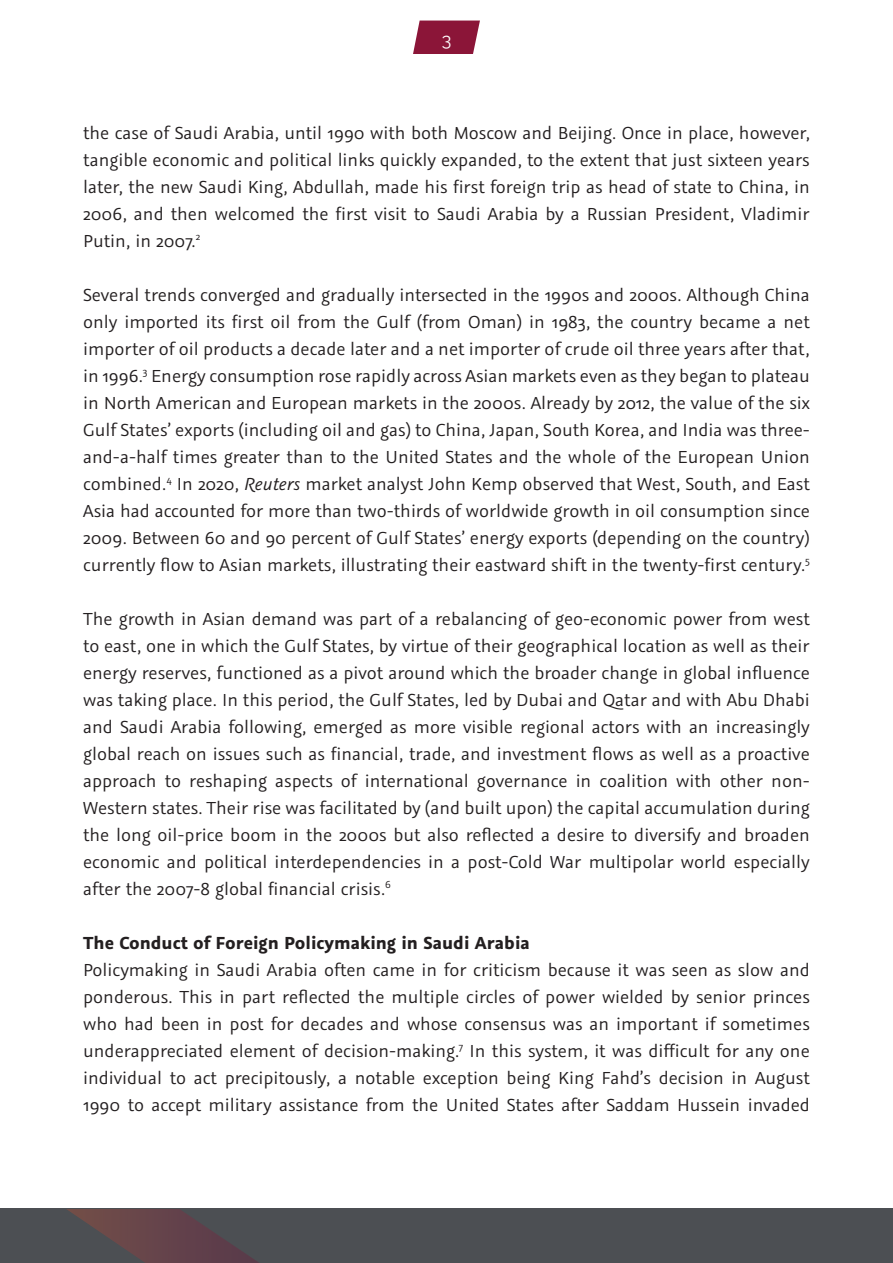
<style>
.page{position:relative;width:893px;height:1263px;background:#fff}
.page>*{position:absolute;margin:0;border:0;box-sizing:border-box;transform-origin:0 0}
.t1{font:19.5px/27px "Graublau Sans";color:#231f20;text-align:justify}
.t2{font:700 19.5px "Graublau Sans";color:#231f20}
.t3{font:18px "Raleway";color:#fff}
.s1{font-style:italic}
</style>
<div class="page">
<div style="left:0;top:1209px;width:893px;height:54px;background:#4c4f53"></div>
<svg style="left:67px;top:1209px;width:192px;height:54px"></svg>
<svg style="left:413px;top:21px;width:67px;height:33px;background:#962c4c"></svg>
<p class="t3" style="left:442px;top:29px;width:11px">3</p>
<p class="t1" style="left:83px;top:119px;width:728px">the case of Saudi Arabia, until 1990 with both Moscow and Beijing. Once in place, however, tangible economic and political links quickly expanded, to the extent that just sixteen years later, the new Saudi King, Abdullah, made his first foreign trip as head of state to China, in 2006, and then welcomed the first visit to Saudi Arabia by a Russian President, Vladimir Putin, in 2007.<sup>2</sup></p>
<p class="t1" style="left:83px;top:281px;width:728px">Several trends converged and gradually intersected in the 1990s and 2000s. Although China only imported its first oil from the Gulf (from Oman) in 1983, the country became a net importer of oil products a decade later and a net importer of crude oil three years after that, in 1996.<sup>3</sup> Energy consumption rose rapidly across Asian markets even as they began to plateau in North American and European markets in the 2000s. Already by 2012, the value of the six Gulf States’ exports (including oil and gas) to China, Japan, South Korea, and India was three&shy;and-a-half times greater than to the United States and the whole of the European Union combined.<sup>4</sup> In 2020, <span class="s1">Reuters</span> market analyst John Kemp observed that West, South, and East Asia had accounted for more than two-thirds of worldwide growth in oil consumption since 2009. Between 60 and 90 percent of Gulf States’ energy exports (depending on the country) currently flow to Asian markets, illustrating their eastward shift in the twenty-first century.<sup>5</sup></p>
<p class="t1" style="left:83px;top:605px;width:728px">The growth in Asian demand was part of a rebalancing of geo-economic power from west to east, one in which the Gulf States, by virtue of their geographical location as well as their energy reserves, functioned as a pivot around which the broader change in global influence was taking place. In this period, the Gulf States, led by Dubai and Qatar and with Abu Dhabi and Saudi Arabia following, emerged as more visible regional actors with an increasingly global reach on issues such as financial, trade, and investment flows as well as a proactive approach to reshaping aspects of international governance in coalition with other non-Western states. Their rise was facilitated by (and built upon) the capital accumulation during the long oil-price boom in the 2000s but also reflected a desire to diversify and broaden economic and political interdependencies in a post-Cold War multipolar world especially after the 2007-8 global financial crisis.<sup>6</sup></p>
<p class="t2" style="left:83px;top:930px;width:448px">The Conduct of Foreign Policymaking in Saudi Arabia</p>
<p class="t1" style="left:83px;top:956px;width:728px">Policymaking in Saudi Arabia often came in for criticism because it was seen as slow and ponderous. This in part reflected the multiple circles of power wielded by senior princes who had been in post for decades and whose consensus was an important if sometimes underappreciated element of decision-making.<sup>7</sup> In this system, it was difficult for any one individual to act precipitously, a notable exception being King Fahd’s decision in August 1990 to accept military assistance from the United States after Saddam Hussein invaded</p>
</div>
